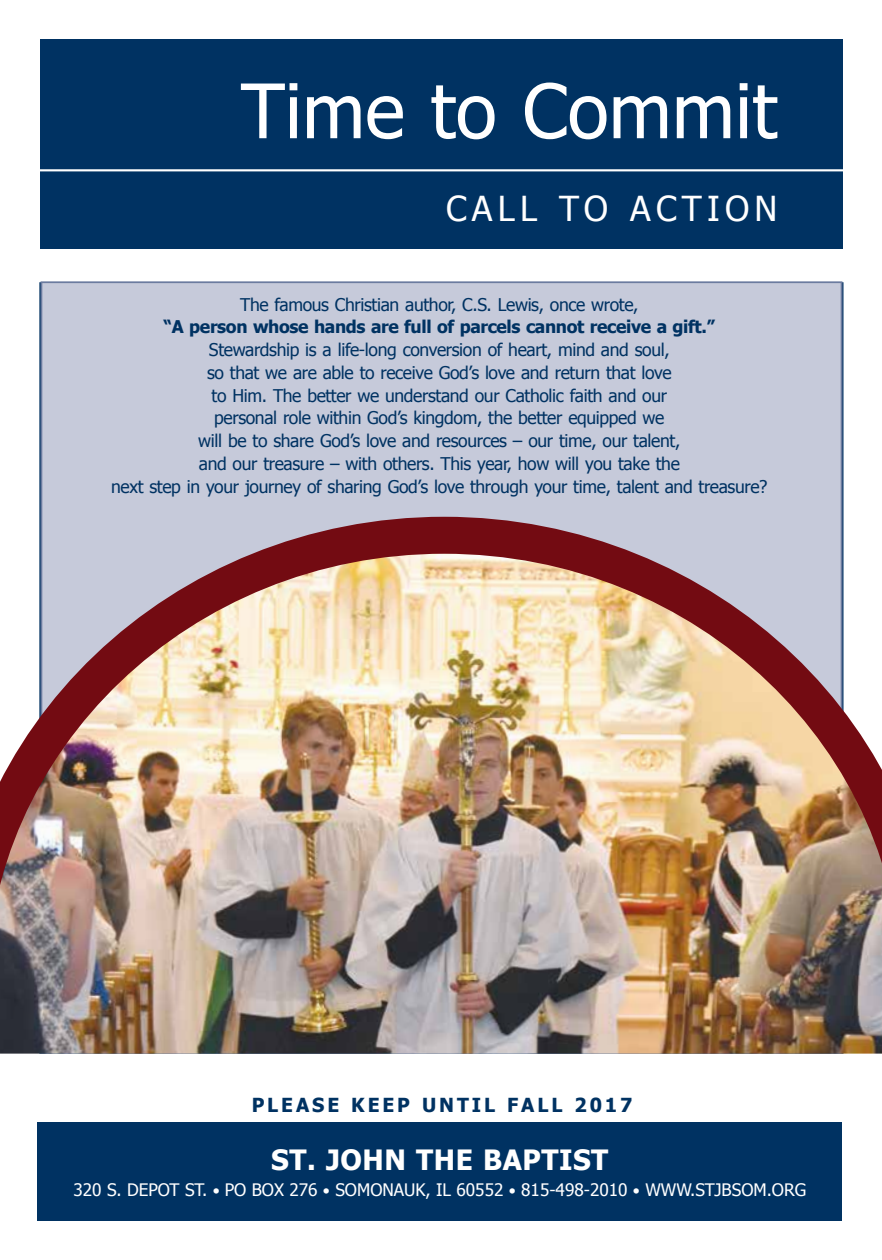
<style>
.page{position:relative;width:882px;height:1260px;background:#fff}
.page>*{position:absolute;margin:0;border:0;box-sizing:border-box;transform-origin:0 0}
.t1{font:75.25px "Tahoma";color:#fff}
.t2{font:34.48px "Tahoma";letter-spacing:.15em;color:#fff}
.t3{font:700 28px "Tahoma";letter-spacing:.02em;color:#fff}
.t4{font:700 19.43px "Tahoma";letter-spacing:.15em;color:#003262}
.t5{font:17.5px/22.8px "Tahoma";letter-spacing:-.02em;color:#003262;text-align:center}
.t6{font:700 17.5px "Tahoma";letter-spacing:-.02em;color:#003262}
.t7{font:17.15px "Tahoma";color:#fff}
.s1{font-size:15.4px}
</style>
<div class="page">
<div style="left:41px;top:281px;width:801px;height:772px;background:#c6cada;border:2px solid #6b7b9f"></div>
<div style="left:40px;top:39px;width:803px;height:210px;background:#003262"></div>
<div style="left:37px;top:1122px;width:805px;height:99px;background:#003262"></div>
<hr style="left:0;top:169px;width:882px;height:2px;background:#fff">
<img style="left:0;top:517px;width:882px;height:537px">
<h1 class="t1" style="left:241px;top:60px;width:538px">Time to Commit</h1>
<h2 class="t2" style="left:446px;top:185px;width:333px">CALL TO ACTION</h2>
<p class="t5" style="left:240px;top:292px;width:400px">The famous Christian author, C.S. Lewis, once wrote,</p>
<p class="t6" style="left:164px;top:315px;width:553px">“A person whose hands are full of parcels cannot receive a gift.”</p>
<p class="t5" style="left:111px;top:338px;width:658px">Stewardship is a life-long conversion of heart, mind and soul,<br>so that we are able to receive God’s love and return that love<br>to Him. The better we understand our Catholic faith and our<br>personal role within God’s kingdom, the better equipped we<br>will be to share God’s love and resources – our time, our talent,<br>and our treasure – with others. This year, how will you take the<br>next step in your journey of sharing God’s love through your time, talent and treasure?</p>
<p class="t4" style="left:252px;top:1092px;width:382px">PLEASE KEEP UNTIL FALL 2017</p>
<h3 class="t3" style="left:271px;top:1140px;width:339px">ST. JOHN THE BAPTIST</h3>
<p class="t7" style="left:74px;top:1178px;width:734px">320 S. DEPOT ST. <span class="s1">•</span> PO BOX 276 <span class="s1">•</span> SOMONAUK, IL 60552 <span class="s1">•</span> 815-498-2010 <span class="s1">•</span> WWW.STJBSOM.ORG</p>
</div>
